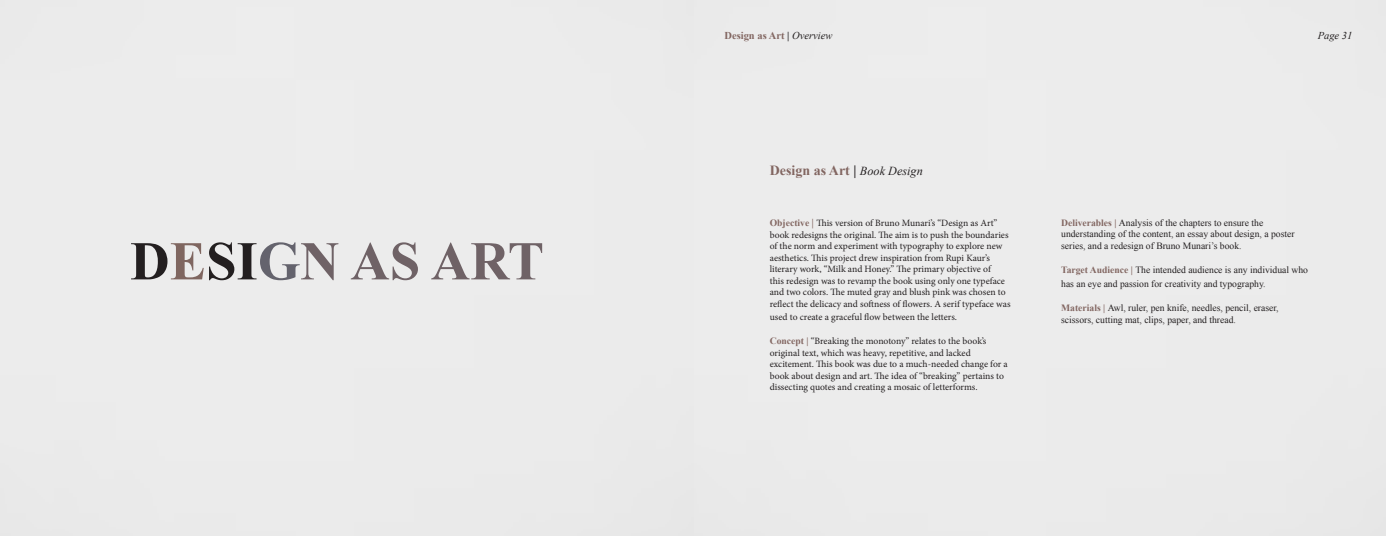
<style>
.page{position:relative;width:1386px;height:536px;background:#fff}
.page>*{position:absolute;margin:0;border:0;box-sizing:border-box;transform-origin:0 0}
.t1{font:700 54.6px "Times New Roman";color:#6f6266}
.t2{font:700 14px "Times New Roman";color:#826661}
.t3{font:700 10.5px "Times New Roman";color:#826661}
.t4{font:italic 10.5px "Times New Roman";color:#231f20}
.t5{font:9.62px/11.5px "Minion Pro";color:#231f20}
.t6{font:9.62px/11.5px "Times New Roman";color:#231f20}
.s1{color:#231f20}
.s2{color:#7f6660}
.s3{color:#64636d}
.s4{font-weight:400;font-style:italic;color:#231f20}
.s5{font-weight:400;font-style:italic;font-size:12.25px;color:#231f20}
.s6{font-family:"Times New Roman";font-weight:700;color:#826661}
.s7{color:#826661}
.s8{font-weight:700;color:#826661}
</style>
<div class="page">
<p class="t1" style="left:130px;top:223px;width:415px"><span class="s1">D</span><span class="s2">E</span><span class="s1">SI</span><span class="s3">G</span>N AS ART</p>
<p class="t3" style="left:724px;top:28px;width:109px">Design as Art <span class="s1">|</span> <span class="s4">Overview</span></p>
<p class="t4" style="left:1318px;top:28px;width:36px">Page 31</p>
<p class="t2" style="left:770px;top:160px;width:155px">Design as Art <span class="s1">|</span> <span class="s5">Book Design</span></p>
<p class="t5" style="left:770px;top:217px;width:242px"><span class="s6">Objective</span> <span class="s7">|</span> This version of Bruno Munari’s “Design as Art” book redesigns the original. The aim is to push the boundaries of the norm and experiment with typography to explore new aesthetics. This project drew inspiration from Rupi Kaur’s literary work, “Milk and Honey.” The primary objective of<br>this redesign was to revamp the book using only one typeface and two colors. The muted gray and blush pink was chosen to reflect the delicacy and softness of flowers. A serif typeface was</p>
<p class="t5" style="left:770px;top:311px;width:189px">used to create a graceful flow between the letters.</p>
<p class="t5" style="left:770px;top:335px;width:240px"><span class="s6">Concept |</span> “Breaking the monotony” relates to the book’s original text, which was heavy, repetitive, and lacked excitement. This book was due to a much-needed change for a book about design and art. The idea of “breaking” pertains to dissecting quotes and creating a mosaic of letterforms.</p>
<p class="t6" style="left:1061px;top:216px;width:235px"><span class="s8">Deliverables |</span> Analysis of the chapters to ensure the understanding of the content, an essay about design, a poster series, and a redesign of Bruno Munari’s book.</p>
<p class="t6" style="left:1061px;top:263px;width:248px;line-height:13.1px"><span class="s8">Target Audience |</span> The intended audience is any individual who has an eye and passion for creativity and typography.</p>
<p class="t6" style="left:1061px;top:302px;width:219px"><span class="s8">Materials |</span> Awl, ruler, pen knife, needles, pencil, eraser, scissors, cutting mat, clips, paper, and thread.</p>
</div>
